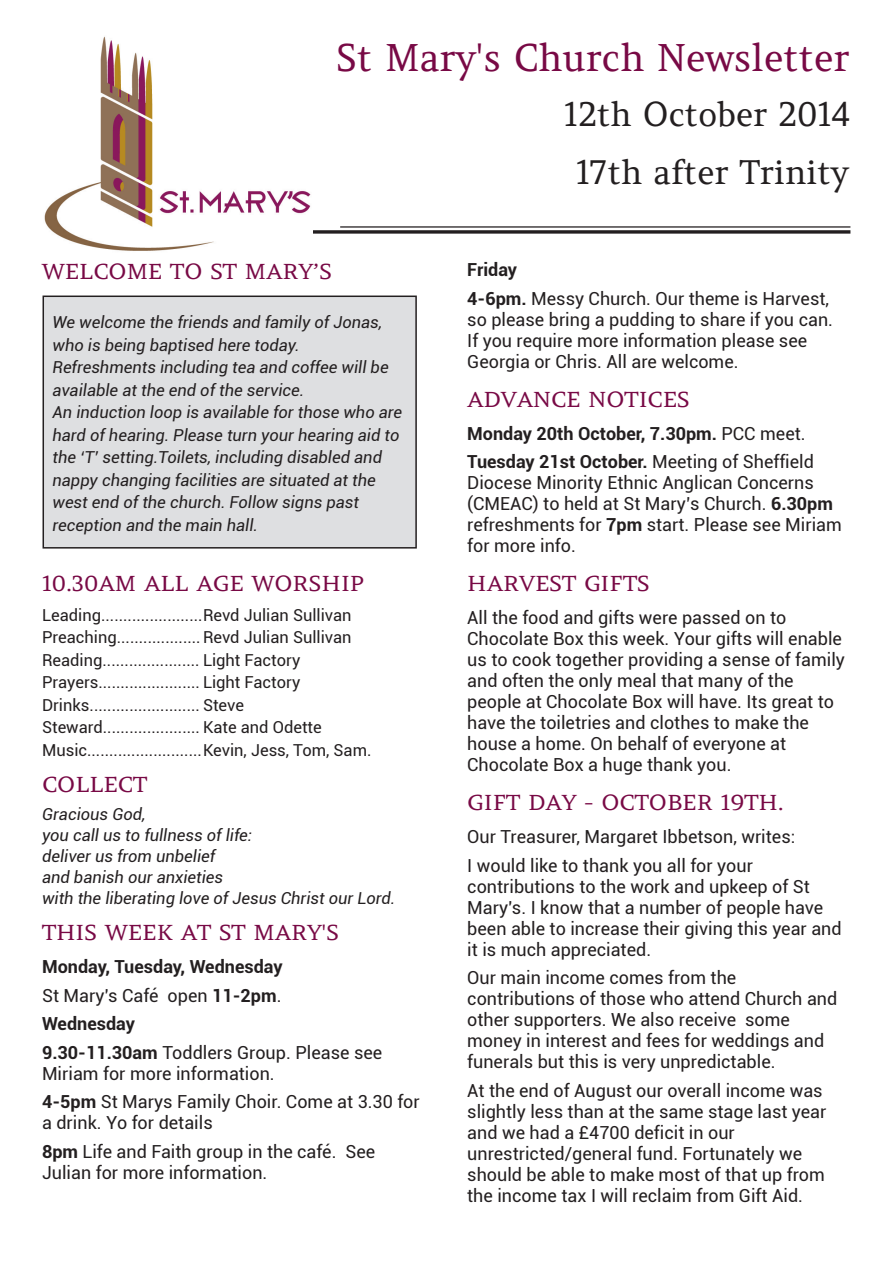
<style>
.page{position:relative;width:893px;height:1263px;background:#fff}
.page>*{position:absolute;margin:0;border:0;box-sizing:border-box;transform-origin:0 0}
.t1{font:37.5px "Amethysta";color:#780945}
.t2{font:33px/58.3px "Amethysta";color:#231f20;text-align:center}
.t3{font:21px "Amethysta";color:#780945;scale:1.1 1}
.t4{font:18px/21px "Roboto";color:#231f20}
.t5{font:700 18px/28.5px "Roboto";color:#231f20}
.t6{font:italic 16.5px/22.5px "Roboto";color:#231f20}
.t7{font:16.5px/22.5px "Roboto";color:#231f20}
.s1{font-weight:400}
.s2{font-weight:700}
</style>
<div class="page">
<svg style="left:313px;top:230px;width:537px;height:4px;background:#434040"></svg>
<hr style="left:340px;top:226px;width:510px;height:2px;background:#231f20">
<div style="left:43px;top:296px;width:373px;height:252px;background:#dedfe1"></div>
<div style="left:43px;top:296px;width:374px;height:253px;border:2px solid #231f20"></div>
<img style="left:44px;top:36px;width:267px;height:215px">
<h1 class="t1" style="left:337px;top:34px;width:514px">St Mary's Church Newsletter</h1>
<h2 class="t2" style="left:564px;top:85px;width:288px">12th October 2014<br>17th after Trinity</h2>
<p class="t3" style="left:42px;top:258px;width:265px">WELCOME TO ST MARY’S</p>
<p class="t6" style="left:53px;top:311px;width:351px">We welcome the friends and family of Jonas, who is being baptised here today.<br>Refreshments including tea and coffee will be available at the end of the service.<br>An induction loop is available for those who are hard of hearing. Please turn your hearing aid to the ‘T’ setting.Toilets, including disabled and nappy changing facilities are situated at the west end of the church. Follow signs past reception and the main hall.</p>
<p class="t3" style="left:42px;top:570px;width:294px">10.30AM ALL AGE WORSHIP</p>
<p class="t7" style="left:42px;top:604px;width:331px">Leading.......................Revd Julian Sullivan Preaching...................Revd Julian Sullivan Reading...................... Light Factory Prayers....................... Light Factory Drinks......................... Steve Steward...................... Kate and Odette Music..........................Kevin, Jess, Tom, Sam.</p>
<p class="t3" style="left:42px;top:771px;width:97px">COLLECT</p>
<p class="t6" style="left:42px;top:804px;width:355px;line-height:21px">Gracious God,<br>you call us to fullness of life:<br>deliver us from unbelief<br>and banish our anxieties<br>with the liberating love of Jesus Christ our Lord.</p>
<p class="t3" style="left:42px;top:919px;width:271px">THIS WEEK AT ST MARY'S</p>
<p class="t5" style="left:42px;top:953px;width:342px">Monday, Tuesday, Wednesday<br><span class="s1">St Mary's Café open</span> 11-2pm<span class="s1">.<br></span>Wednesday<br>9.30-11.30am <span class="s1">Toddlers Group. Please see</span></p>
<p class="t4" style="left:42px;top:1059px;width:379px;line-height:28.5px">Miriam for more information.<br><span class="s2">4-5pm</span> St Marys Family Choir. Come at 3.30 for</p>
<p class="t4" style="left:42px;top:1109px;width:335px;line-height:28.5px">a drink. Yo for details<br><span class="s2">8pm</span> Life and Faith group in the café. See</p>
<p class="t4" style="left:42px;top:1162px;width:227px">Julian for more information.</p>
<p class="t4" style="left:467px;top:256px;width:363px;line-height:28.5px"><span class="s2">Friday<br>4-6pm.</span> Messy Church. Our theme is Harvest,</p>
<p class="t4" style="left:467px;top:309px;width:367px">so please bring a pudding to share if you can.<br>If you require more information please see<br>Georgia or Chris. All are welcome.</p>
<p class="t3" style="left:467px;top:386px;width:204px">ADVANCE NOTICES</p>
<p class="t5" style="left:467px;top:419px;width:348px">Monday 20th October, 7.30pm. <span class="s1">PCC meet.<br></span>Tuesday 21st October. <span class="s1">Meeting of Sheffield</span></p>
<p class="t4" style="left:467px;top:473px;width:376px">Diocese Minority Ethnic Anglican Concerns (CMEAC) to held at St Mary’s Church. <span class="s2">6.30pm </span>refreshments for <span class="s2">7pm</span> start. Please see Miriam for more info.</p>
<p class="t3" style="left:467px;top:571px;width:167px">HARVEST GIFTS</p>
<p class="t4" style="left:467px;top:608px;width:379px">All the food and gifts were passed on to Chocolate Box this week. Your gifts will enable us to cook together providing a sense of family and often the only meal that many of the people at Chocolate Box will have. Its great to have the toiletries and clothes to make the house a home. On behalf of everyone at Chocolate Box a huge thank you.</p>
<p class="t3" style="left:467px;top:790px;width:289px">GIFT DAY - OCTOBER 19TH.</p>
<p class="t4" style="left:467px;top:823px;width:329px;line-height:28.5px">Our Treasurer, Margaret Ibbetson, writes:<br>I would like to thank you all for your</p>
<p class="t4" style="left:467px;top:876px;width:376px">contributions to the work and upkeep of St Mary's. I know that a number of people have been able to increase their giving this year and it is much appreciated.</p>
<p class="t4" style="left:467px;top:968px;width:372px">Our main income comes from the contributions of those who attend Church and other supporters. We also receive some money in interest and fees for weddings and funerals but this is very unpredictable.</p>
<p class="t4" style="left:467px;top:1080px;width:361px">At the end of August our overall income was slightly less than at the same stage last year and we had a £4700 deficit in our unrestricted/general fund. Fortunately we should be able to make most of that up from the income tax I will reclaim from Gift Aid.</p>
</div>
